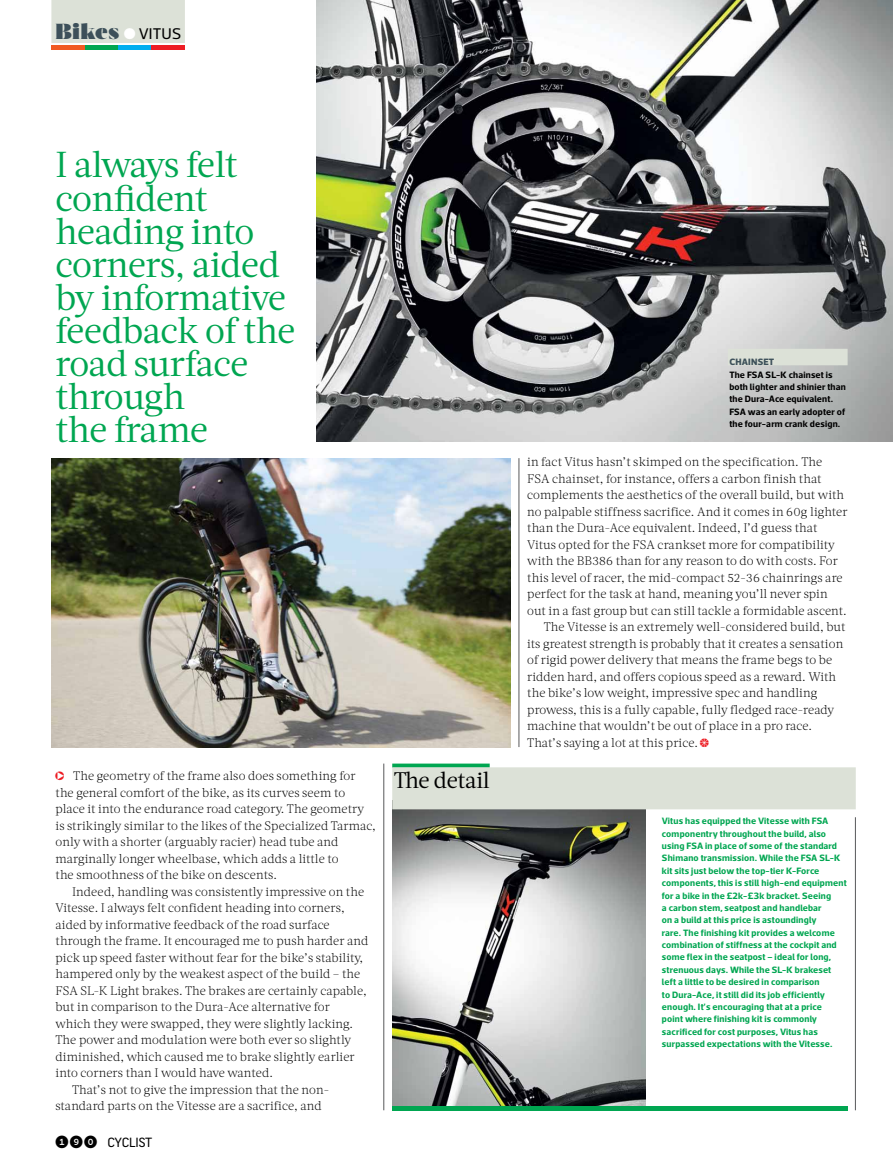
<style>
.page{position:relative;width:893px;height:1170px;background:#fff}
.page>*{position:absolute;margin:0;border:0;box-sizing:border-box;transform-origin:0 0}
.t1{font:36px/33px "Acta";letter-spacing:-.02em;color:#00a651}
.t2{font:22.5px "Acta";letter-spacing:-.02em;color:#000}
.t3{font:21.75px "Acta Poster";letter-spacing:.03em;color:#3d505a}
.t4{font:12.75px "Frank";color:#000}
.t5{font:300 12.3px "Acta";letter-spacing:.01em;color:#000}
.t6{font:700 9.3px/12.3px "Acto";letter-spacing:.02em;color:#00a651}
.t7{font:700 9.3px/12.3px "Acto";letter-spacing:.02em;color:#000}
.s1{font-family:"Acto";font-size:15.75px;color:#000}
.s2{font-weight:800;color:#3d505a}
</style>
<div class="page">
<img style="left:392px;top:809px;width:253px;height:297px">
<hr style="left:855px;top:817px;width:1px;height:293px;background:#58595b">
<hr style="left:383px;top:763px;width:1px;height:347px;background:#58595b">
<svg style="left:392px;top:763px;width:98px;height:4px"></svg>
<div style="left:392px;top:767px;width:464px;height:42px;background:#dce1d7"></div>
<hr style="left:392px;top:1106px;width:456px;height:4px;background:#00a651">
<img style="left:317px;top:0;width:576px;height:441px">
<div style="left:728px;top:349px;width:120px;height:16px;background:#dce1d7"></div>
<img style="left:51px;top:458px;width:460px;height:289px">
<hr style="left:519px;top:458px;width:1px;height:289px;background:#58595b">
<div style="left:51px;top:0;width:134px;height:43px;background:#dce1d7"></div>
<hr style="left:85px;top:45px;width:33px;height:4px;background:#00a651">
<hr style="left:51px;top:45px;width:34px;height:4px;background:#f15a22">
<hr style="left:118px;top:45px;width:34px;height:4px;background:#00aeef">
<hr style="left:152px;top:45px;width:33px;height:4px;background:#ed1d24">
<p class="t3" style="left:56px;top:18px;width:127px">Bikes <span class="s1">VITUS</span></p>
<p class="t1" style="left:56px;top:149px;width:241px">I always felt confident heading into corners, aided by informative feedback of the road surface through<br>the frame</p>
<p class="t5" style="left:73px;top:768px;width:284px">The geometry of the frame also does something for</p>
<p class="t5" style="left:56px;top:785px;width:291px">the general comfort of the bike, as its curves seem to</p>
<p class="t5" style="left:56px;top:801px;width:310px">place it into the endurance road category. The geometry</p>
<p class="t5" style="left:56px;top:818px;width:322px">is strikingly similar to the likes of the Specialized Tarmac,</p>
<p class="t5" style="left:56px;top:834px;width:284px">only with a shorter (arguably racier) head tube and</p>
<p class="t5" style="left:56px;top:851px;width:285px">marginally longer wheelbase, which adds a little to</p>
<p class="t5" style="left:56px;top:867px;width:223px">the smoothness of the bike on descents.</p>
<p class="t5" style="left:72px;top:884px;width:294px">Indeed, handling was consistently impressive on the</p>
<p class="t5" style="left:56px;top:900px;width:291px">Vitesse. I always felt confident heading into corners,</p>
<p class="t5" style="left:56px;top:917px;width:276px">aided by informative feedback of the road surface</p>
<p class="t5" style="left:56px;top:933px;width:314px">through the frame. It encouraged me to push harder and</p>
<p class="t5" style="left:56px;top:950px;width:309px">pick up speed faster without fear for the bike’s stability,</p>
<p class="t5" style="left:56px;top:966px;width:306px">hampered only by the weakest aspect of the build – the</p>
<p class="t5" style="left:56px;top:983px;width:313px">FSA SL-K Light brakes. The brakes are certainly capable,</p>
<p class="t5" style="left:56px;top:999px;width:276px">but in comparison to the Dura-Ace alternative for</p>
<p class="t5" style="left:56px;top:1016px;width:299px">which they were swapped, they were slightly lacking.</p>
<p class="t5" style="left:56px;top:1032px;width:297px">The power and modulation were both ever so slightly</p>
<p class="t5" style="left:56px;top:1049px;width:301px">diminished, which caused me to brake slightly earlier</p>
<p class="t5" style="left:56px;top:1065px;width:219px">into corners than I would have wanted.</p>
<p class="t5" style="left:72px;top:1082px;width:259px">That’s not to give the impression that the non-</p>
<p class="t5" style="left:56px;top:1098px;width:268px">standard parts on the Vitesse are a sacrifice, and</p>
<p class="t4" style="left:107px;top:1134px;width:46px">CYCLIST</p>
<p class="t2" style="left:394px;top:767px;width:97px">The detail</p>
<p class="t7" style="left:729px;top:356px;width:118px"><span class="s2">CHAINSET<br></span>The FSA SL-K chainset is both lighter and shinier than the Dura-Ace equivalent.<br>FSA was an early adopter of the four-arm crank design.</p>
<p class="t5" style="left:527px;top:455px;width:297px">in fact Vitus hasn’t skimped on the specification. The</p>
<p class="t5" style="left:527px;top:471px;width:296px">FSA chainset, for instance, offers a carbon finish that</p>
<p class="t5" style="left:527px;top:488px;width:318px">complements the aesthetics of the overall build, but with</p>
<p class="t5" style="left:527px;top:504px;width:322px">no palpable stiffness sacrifice. And it comes in 60g lighter</p>
<p class="t5" style="left:527px;top:521px;width:292px">than the Dura-Ace equivalent. Indeed, I’d guess that</p>
<p class="t5" style="left:527px;top:537px;width:309px">Vitus opted for the FSA crankset more for compatibility</p>
<p class="t5" style="left:527px;top:554px;width:312px">with the BB386 than for any reason to do with costs. For</p>
<p class="t5" style="left:527px;top:570px;width:317px">this level of racer, the mid-compact 52-36 chainrings are</p>
<p class="t5" style="left:527px;top:587px;width:302px">perfect for the task at hand, meaning you’ll never spin</p>
<p class="t5" style="left:527px;top:603px;width:321px">out in a fast group but can still tackle a formidable ascent.</p>
<p class="t5" style="left:544px;top:620px;width:303px">The Vitesse is an extremely well-considered build, but</p>
<p class="t5" style="left:527px;top:636px;width:318px">its greatest strength is probably that it creates a sensation</p>
<p class="t5" style="left:527px;top:653px;width:307px">of rigid power delivery that means the frame begs to be</p>
<p class="t5" style="left:527px;top:669px;width:310px">ridden hard, and offers copious speed as a reward. With</p>
<p class="t5" style="left:527px;top:686px;width:292px">the bike’s low weight, impressive spec and handling</p>
<p class="t5" style="left:527px;top:702px;width:309px">prowess, this is a fully capable, fully fledged race-ready</p>
<p class="t5" style="left:527px;top:719px;width:286px">machine that wouldn’t be out of place in a pro race.</p>
<p class="t5" style="left:527px;top:735px;width:172px">That’s saying a lot at this price.</p>
<p class="t6" style="left:662px;top:814px;width:186px">Vitus has equipped the Vitesse with FSA componentry throughout the build, also using FSA in place of some of the standard Shimano transmission. While the FSA SL-K kit sits just below the top-tier K-Force components, this is still high-end equipment for a bike in the £2k-£3k bracket. Seeing<br>a carbon stem, seatpost and handlebar<br>on a build at this price is astoundingly<br>rare. The finishing kit provides a welcome combination of stiffness at the cockpit and some flex in the seatpost – ideal for long, strenuous days. While the SL-K brakeset left a little to be desired in comparison<br>to Dura-Ace, it still did its job efficiently enough. It’s encouraging that at a price<br>point where finishing kit is commonly sacrificed for cost purposes, Vitus has surpassed expectations with the Vitesse.</p>
</div>
